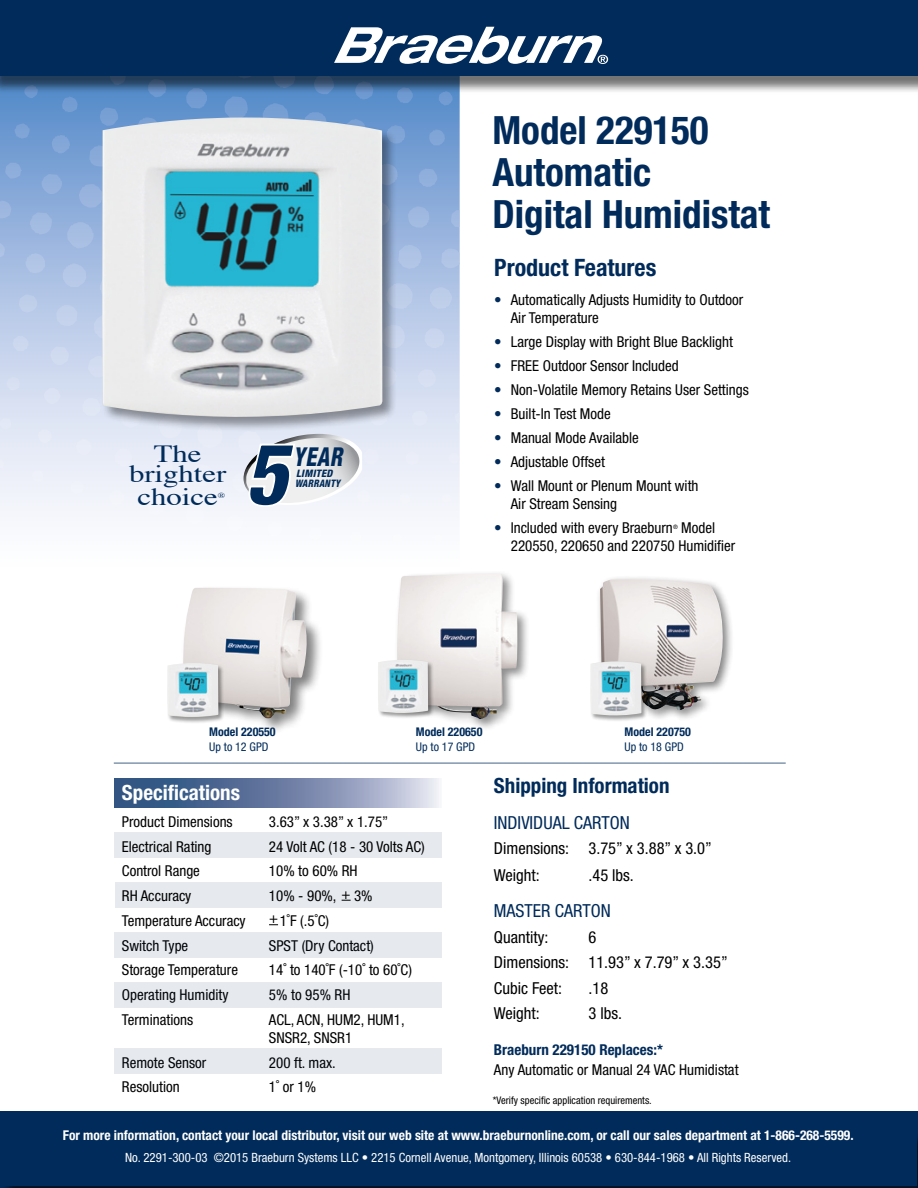
<style>
.page{position:relative;width:918px;height:1188px;background:#fff}
.page>*{position:absolute;margin:0;border:0;box-sizing:border-box;transform-origin:0 0}
.t1{font:italic 900 condensed 86.85px "Helvetica Neue LT Std";color:#002b5a;scale:.94 1}
.t2{font:700 condensed 39px/42px "Helvetica Neue LT Std";color:#002b5a}
.t3{font:italic 800 condensed 26.1px "Helvetica Neue LT Std";color:#002b5a;scale:.83 1}
.t4{font:24.6px/21.5px "Times";color:#002b5a;text-align:center;scale:1.25 1}
.t5{font:700 condensed 24px "Helvetica Neue LT Std";color:#002b5a}
.t6{font:700 condensed 21px "Helvetica Neue LT Std";color:#002b5a}
.t7{font:700 condensed 21px "Helvetica Neue LT Std";color:#fff}
.t8{font:condensed 18px "Helvetica Neue LT Std";color:#002b5a}
.t9{font:condensed 16.5px/25.5px "Helvetica Neue LT Std";color:#000}
.t10{font:condensed 15px/18px "Helvetica Neue LT Std";color:#000}
.t11{font:700 condensed 15px "Helvetica Neue LT Std";color:#002b5a}
.t12{font:700 condensed 13.5px "Helvetica Neue LT Std";color:#fff}
.t13{font:condensed 12.75px "Helvetica Neue LT Std";color:#fff}
.t14{font:700 condensed 12px "Helvetica Neue LT Std";color:#002b5a}
.t15{font:condensed 12px "Helvetica Neue LT Std";color:#002b5a}
.t16{font:condensed 10.5px "Helvetica Neue LT Std";color:#000}
.t17{font:italic 800 condensed 10.35px "Helvetica Neue LT Std";letter-spacing:.03em;color:#002b5a;scale:.9 1}
.t18{font:italic 800 condensed 10.35px "Helvetica Neue LT Std";letter-spacing:.03em;color:#002b5a}
.t19{font:7.65px "Times";color:#002b5a;scale:1.25 1}
.t20{font:condensed 6px "Helvetica Neue LT Std";color:#000}
.s1{color:#002b5a}
</style>
<div class="page">
<svg style="left:0;top:99px;width:460px;height:414px;background:#b6cae7"></svg>
<svg style="left:50px;top:347px;width:375px;height:42px;background:#cdd9ef"></svg>
<svg style="left:115px;top:778px;width:324px;height:29px;background:#7286a9"></svg>
<div style="left:0;top:1112px;width:918px;height:76px;background:#002b5a"></div>
<div style="left:0;top:0;width:918px;height:94px;background:#000;opacity:.55"></div>
<div style="left:0;top:0;width:918px;height:76px;background:#002b5a"></div>
<svg style="left:0;top:27px;width:608px;height:72px"></svg>
<div style="left:1px;top:1132px;width:917px;height:56px;background:#001328"></div>
<div style="left:0;top:1130px;width:917px;height:56px;background:#002b5a"></div>
<div style="left:115px;top:883px;width:326px;height:25px;background:#e6eaee"></div>
<div style="left:114px;top:832px;width:327px;height:26px;background:#e6eaee"></div>
<hr style="left:114px;top:762px;width:672px;height:2px;background:#002b5a">
<svg style="left:243px;top:434px;width:123px;height:75px"></svg>
<div style="left:114px;top:932px;width:327px;height:25px;background:#e6eaee"></div>
<div style="left:114px;top:1049px;width:327px;height:25px;background:#e6eaee"></div>
<div style="left:596px;top:575px;width:139px;height:147px;background:#000;opacity:.5"></div>
<img style="left:600px;top:579px;width:124px;height:131px">
<div style="left:590px;top:661px;width:58px;height:61px;background:#000;opacity:.4"></div>
<img style="left:591px;top:661px;width:50px;height:57px">
<div style="left:394px;top:571px;width:137px;height:161px;background:#000;opacity:.45"></div>
<img style="left:397px;top:574px;width:121px;height:146px">
<div style="left:377px;top:659px;width:58px;height:60px;background:#000;opacity:.4"></div>
<img style="left:378px;top:660px;width:50px;height:56px">
<div style="left:181px;top:585px;width:142px;height:150px;background:#000;opacity:.5"></div>
<img style="left:183px;top:588px;width:127px;height:130px">
<div style="left:167px;top:662px;width:58px;height:62px;background:#000;opacity:.4"></div>
<img style="left:168px;top:663px;width:50px;height:57px">
<div style="left:114px;top:983px;width:327px;height:25px;background:#e6eaee"></div>
<div style="left:101px;top:116px;width:297px;height:316px;background:#000;opacity:.4"></div>
<img style="left:102px;top:117px;width:280px;height:314px">
<h3 class="t4" style="left:129px;top:441px;width:79px">The brighter choice</h3>
<p class="t19" style="left:218px;top:489px;width:7px">®</p>
<h1 class="t1" style="left:245px;top:421px;width:47px">5</h1>
<h3 class="t3" style="left:293px;top:440px;width:61px">YEAR</h3>
<p class="t18" style="left:296px;top:467px;width:38px">LIMITED</p>
<p class="t17" style="left:295px;top:476px;width:52px">WARRANTY</p>
<h2 class="t2" style="left:492px;top:109px;width:279px">Model 229150<br>Automatic<br>Digital Humidistat</h2>
<h3 class="t5" style="left:494px;top:253px;width:164px">Product Features</h3>
<p class="t10" style="left:511px;top:290px;width:234px;text-indent:-16px"><span class="s1">•</span> Automatically Adjusts Humidity to Outdoor<br>Air Temperature</p>
<p class="t10" style="left:494px;top:332px;width:240px"><span class="s1">•</span> Large Display with Bright Blue Backlight</p>
<p class="t10" style="left:494px;top:356px;width:186px"><span class="s1">•</span> FREE Outdoor Sensor Included</p>
<p class="t10" style="left:494px;top:380px;width:256px"><span class="s1">•</span> Non-Volatile Memory Retains User Settings</p>
<p class="t10" style="left:494px;top:404px;width:118px"><span class="s1">•</span> Built-In Test Mode</p>
<p class="t10" style="left:494px;top:428px;width:146px"><span class="s1">•</span> Manual Mode Available</p>
<p class="t10" style="left:494px;top:452px;width:112px"><span class="s1">•</span> Adjustable Offset</p>
<p class="t10" style="left:511px;top:476px;width:189px;text-indent:-16px"><span class="s1">•</span> Wall Mount or Plenum Mount with<br>Air Stream Sensing</p>
<p class="t10" style="left:511px;top:518px;width:226px;text-indent:-17px"><span class="s1">•</span> Included with every Braeburn Model<br>220550, 220650 and 220750 Humidifier</p>
<p class="t20" style="left:673px;top:523px;width:6px">®</p>
<p class="t14" style="left:209px;top:725px;width:68px">Model 220550</p>
<p class="t15" style="left:209px;top:740px;width:61px">Up to 12 GPD</p>
<p class="t14" style="left:416px;top:725px;width:68px">Model 220650</p>
<p class="t15" style="left:416px;top:740px;width:61px">Up to 17 GPD</p>
<h3 class="t7" style="left:122px;top:780px;width:120px">Specifications</h3>
<p class="t10" style="left:122px;top:812px;width:112px">Product Dimensions</p>
<p class="t10" style="left:269px;top:812px;width:121px">3.63” x 3.38” x 1.75”</p>
<p class="t10" style="left:122px;top:837px;width:91px">Electrical Rating</p>
<p class="t10" style="left:269px;top:837px;width:157px">24 Volt AC (18 - 30 Volts AC)</p>
<p class="t10" style="left:122px;top:862px;width:80px">Control Range</p>
<p class="t10" style="left:269px;top:862px;width:90px">10% to 60% RH</p>
<p class="t10" style="left:122px;top:887px;width:71px">RH Accuracy</p>
<p class="t10" style="left:269px;top:887px;width:105px">10% - 90%, 3%</p>
<p class="t10" style="left:122px;top:911px;width:125px">Temperature Accuracy</p>
<p class="t10" style="left:280px;top:911px;width:51px">1˚F (.5˚C)</p>
<p class="t10" style="left:122px;top:936px;width:68px">Switch Type</p>
<p class="t10" style="left:269px;top:936px;width:106px">SPST (Dry Contact)</p>
<p class="t10" style="left:122px;top:961px;width:118px">Storage Temperature</p>
<p class="t10" style="left:269px;top:961px;width:145px">14˚ to 140˚F (-10˚ to 60˚C)</p>
<p class="t10" style="left:122px;top:986px;width:108px">Operating Humidity</p>
<p class="t10" style="left:269px;top:986px;width:83px">5% to 95% RH</p>
<p class="t10" style="left:122px;top:1010px;width:73px">Terminations</p>
<p class="t10" style="left:269px;top:1010px;width:137px">ACL, ACN, HUM2, HUM1,<br>SNSR2, SNSR1</p>
<p class="t10" style="left:122px;top:1053px;width:86px">Remote Sensor</p>
<p class="t10" style="left:269px;top:1053px;width:68px">200 ft. max.</p>
<p class="t10" style="left:122px;top:1078px;width:59px">Resolution</p>
<p class="t10" style="left:269px;top:1078px;width:49px">1˚ or 1%</p>
<p class="t10" style="left:342px;top:884px;width:10px">+</p>
<p class="t10" style="left:269px;top:909px;width:10px">+</p>
<p class="t14" style="left:625px;top:725px;width:68px">Model 220750</p>
<p class="t15" style="left:625px;top:740px;width:61px">Up to 18 GPD</p>
<h3 class="t6" style="left:494px;top:773px;width:177px">Shipping Information</h3>
<p class="t8" style="left:494px;top:812px;width:137px">INDIVIDUAL CARTON</p>
<p class="t9" style="left:494px;top:835px;width:219px;line-height:27px">Dimensions: 3.75” x 3.88” x 3.0”<br>Weight:</p>
<p class="t9" style="left:588px;top:863px;width:47px">.45 lbs.</p>
<p class="t8" style="left:494px;top:900px;width:118px">MASTER CARTON</p>
<p class="t9" style="left:494px;top:924px;width:56px">Quantity:</p>
<p class="t9" style="left:494px;top:924px;width:235px;text-indent:94px">6<br>Dimensions: 11.93” x 7.79” x 3.35”<br>Cubic Feet:</p>
<p class="t9" style="left:588px;top:975px;width:21px">.18</p>
<p class="t9" style="left:494px;top:1001px;width:47px">Weight:</p>
<p class="t9" style="left:588px;top:1001px;width:35px">3 lbs.</p>
<p class="t11" style="left:494px;top:1041px;width:170px">Braeburn 229150 Replaces:*</p>
<p class="t10" style="left:494px;top:1061px;width:246px">Any Automatic or Manual 24 VAC Humidistat</p>
<p class="t16" style="left:493px;top:1095px;width:160px">*Verify specific application requirements.</p>
<p class="t12" style="left:63px;top:1127px;width:792px">For more information, contact your local distributor, visit our web site at www.braeburnonline.com, or call our sales department at 1-866-268-5599.</p>
<p class="t13" style="left:125px;top:1150px;width:668px">No. 2291-300-03 ©2015 Braeburn Systems LLC • 2215 Cornell Avenue, Montgomery, Illinois 60538 • 630-844-1968 • All Rights Reserved.</p>
</div>
